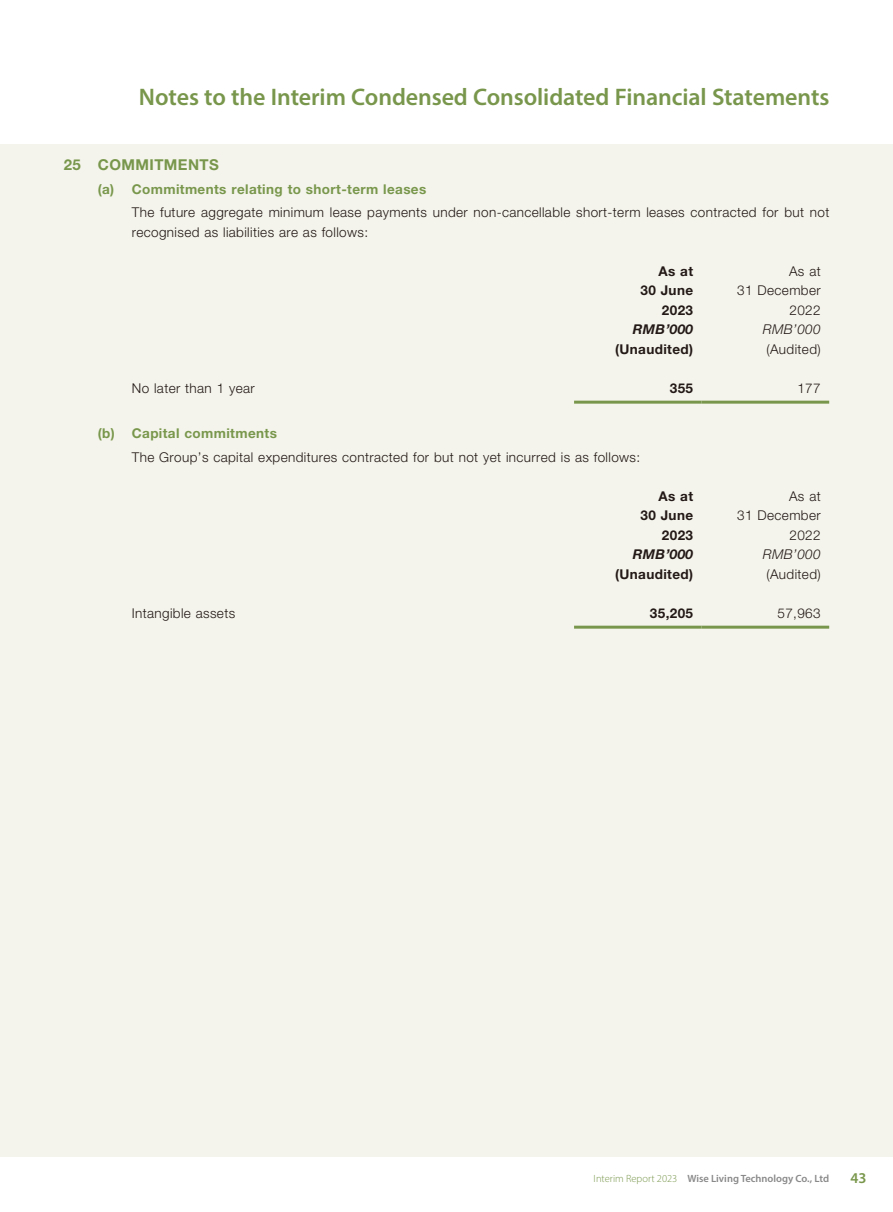
<style>
.page{position:relative;width:893px;height:1212px;background:#fff}
.page>*{position:absolute;margin:0;border:0;box-sizing:border-box;transform-origin:0 0}
.t1{font:600 24px "Myriad Pro";letter-spacing:-.005em;color:#79974c}
.t2{font:700 15px "Helvetica Neue LT Std";letter-spacing:.03em;color:#79974c}
.t3{font:600 15px "Myriad Pro";color:#79974c}
.t4{font:300 13.5px/19.5px "Helvetica Neue LT Std";letter-spacing:.03em;color:#231916;text-align:right}
.t5{font:700 13.5px "Helvetica Neue LT Std";letter-spacing:.03em;color:#79974c}
.t6{font:700 13.5px/19.5px "Helvetica Neue LT Std";letter-spacing:.03em;color:#231916;text-align:right}
.t7{font:italic 700 13.5px "Helvetica Neue LT Std";letter-spacing:.03em;color:#231916}
.t8{font:italic 300 13.5px "Helvetica Neue LT Std";letter-spacing:.03em;color:#231916}
.t9{font:600 10.5px "Myriad Pro";color:#898989}
.s1{font-weight:300;color:#79974c}
</style>
<div class="page">
<div style="left:0;top:145px;width:893px;height:1012px;background:#f4f4ec"></div>
<hr style="left:574px;top:401px;width:128px;height:3px;background:#79974c">
<hr style="left:702px;top:401px;width:127px;height:3px;background:#79974c">
<hr style="left:574px;top:626px;width:128px;height:3px;background:#79974c">
<hr style="left:702px;top:626px;width:127px;height:3px;background:#79974c">
<h1 class="t1" style="left:139px;top:82px;width:692px">Notes to the Interim Condensed Consolidated Financial Statements</h1>
<p class="t2" style="left:64px;top:155px;width:157px">25 COMMITMENTS</p>
<p class="t5" style="left:98px;top:180px;width:330px">(a) Commitments relating to short-term leases</p>
<p class="t4" style="left:132px;top:202px;width:699px;text-align:left">The future aggregate minimum lease payments under non-cancellable short-term leases contracted for but not recognised as liabilities are as follows:</p>
<p class="t6" style="left:640px;top:261px;width:54px">As at<br>30 June<br>2023</p>
<p class="t4" style="left:737px;top:261px;width:85px">As at<br>31 December<br>2022</p>
<p class="t7" style="left:633px;top:321px;width:62px">RMB’000</p>
<p class="t8" style="left:763px;top:321px;width:59px">RMB’000</p>
<p class="t6" style="left:615px;top:339px;width:80px">(Unaudited)</p>
<p class="t4" style="left:766px;top:339px;width:56px">(Audited)</p>
<p class="t4" style="left:132px;top:378px;width:124px">No later than 1 year</p>
<p class="t6" style="left:670px;top:378px;width:25px">355</p>
<p class="t4" style="left:797px;top:378px;width:25px">177</p>
<p class="t5" style="left:98px;top:425px;width:181px">(b) Capital commitments</p>
<p class="t4" style="left:132px;top:447px;width:510px">The Group’s capital expenditures contracted for but not yet incurred is as follows:</p>
<p class="t6" style="left:640px;top:486px;width:54px">As at<br>30 June<br>2023</p>
<p class="t4" style="left:737px;top:486px;width:85px">As at<br>31 December<br>2022</p>
<p class="t7" style="left:633px;top:546px;width:62px">RMB’000</p>
<p class="t8" style="left:763px;top:546px;width:59px">RMB’000</p>
<p class="t6" style="left:615px;top:564px;width:80px">(Unaudited)</p>
<p class="t4" style="left:766px;top:564px;width:56px">(Audited)</p>
<p class="t4" style="left:132px;top:603px;width:105px">Intangible assets</p>
<p class="t6" style="left:650px;top:603px;width:45px">35,205</p>
<p class="t4" style="left:777px;top:603px;width:45px">57,963</p>
<p class="t9" style="left:594px;top:1172px;width:237px"><span class="s1">Interim Report 2023</span> Wise Living Technology Co., Ltd</p>
<p class="t3" style="left:850px;top:1168px;width:18px">43</p>
</div>
